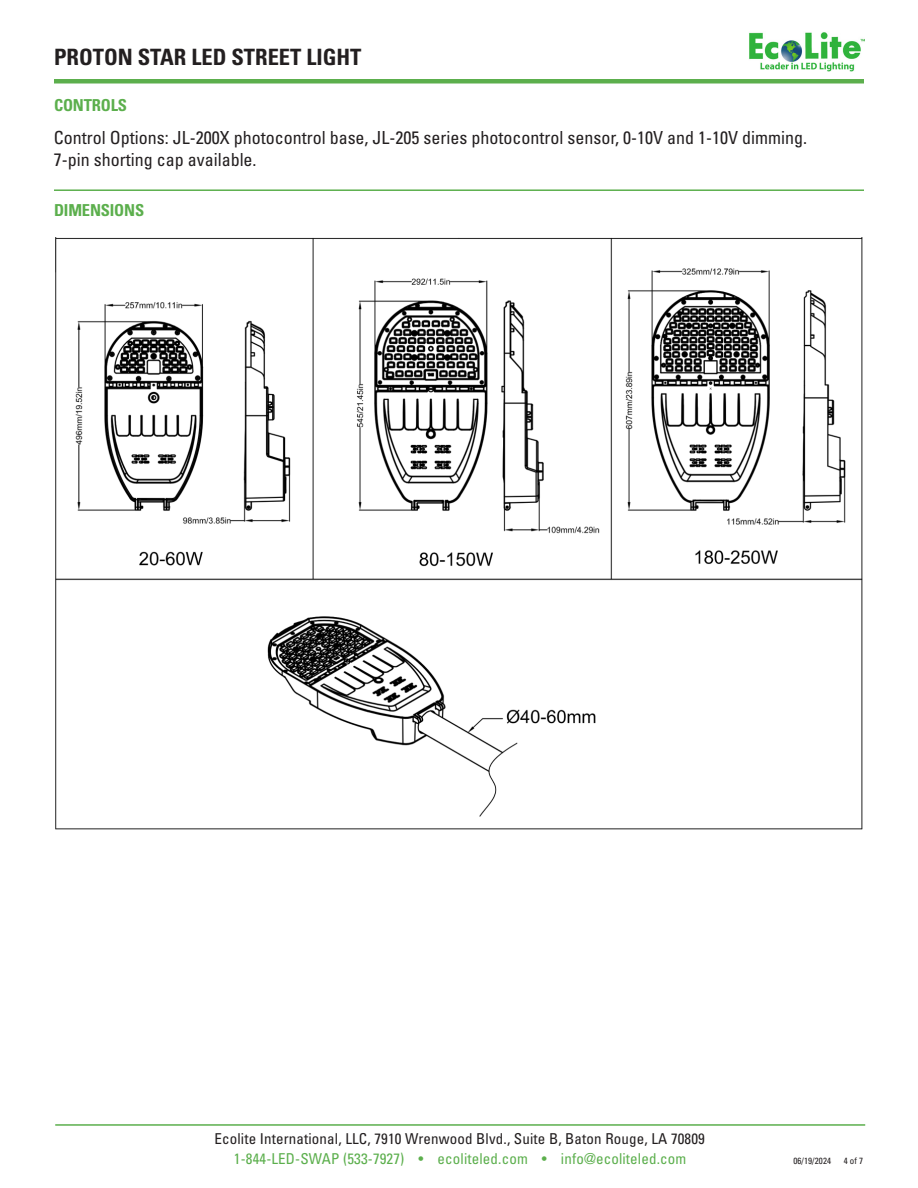
<style>
.page{position:relative;width:918px;height:1188px;background:#fff}
.page>*{position:absolute;margin:0;border:0;box-sizing:border-box;transform-origin:0 0}
.t1{font:700 condensed 22.5px "Univers LT Std";color:#231f20}
.t2{font:condensed 18px/21.6px "Univers LT Std";color:#231f20}
.t3{font:700 condensed 16.5px "Univers LT Std";letter-spacing:-.01em;color:#5caf4d}
.t4{font:condensed 15px "Univers LT Std";letter-spacing:.01em;color:#231f20}
.t5{font:condensed 15px "Univers LT Std";letter-spacing:.01em;color:#5caf4d}
.t6{font:condensed 9px "Univers LT Std";letter-spacing:.01em;color:#231f20}
</style>
<div class="page">
<hr style="left:54px;top:189px;width:810px;height:2px;background:#5caf4d">
<div style="left:54px;top:79px;width:810px;height:5px;background:#5caf4d"></div>
<hr style="left:55px;top:1124px;width:810px;height:2px;background:#5caf4d">
<img style="left:749px;top:32px;width:116px;height:39px">
<img style="left:55px;top:238px;width:808px;height:592px">
<p class="t1" style="left:54px;top:43px;width:309px">PROTON STAR LED STREET LIGHT</p>
<p class="t3" style="left:54px;top:95px;width:75px">CONTROLS</p>
<p class="t2" style="left:54px;top:127px;width:755px">Control Options: JL-200X photocontrol base, JL-205 series photocontrol sensor, 0-10V and 1-10V dimming.<br>7-pin shorting cap available.</p>
<p class="t3" style="left:54px;top:200px;width:92px">DIMENSIONS</p>
<p class="t4" style="left:214px;top:1129px;width:492px">Ecolite International, LLC, 7910 Wrenwood Blvd., Suite B, Baton Rouge, LA 70809</p>
<p class="t5" style="left:234px;top:1149px;width:454px">1-844-LED-SWAP (533-7927) • ecoliteled.com • info@ecoliteled.com</p>
<p class="t6" style="left:793px;top:1155px;width:39px">06/19/2024</p>
<p class="t6" style="left:844px;top:1155px;width:21px">4 of 7</p>
</div>
